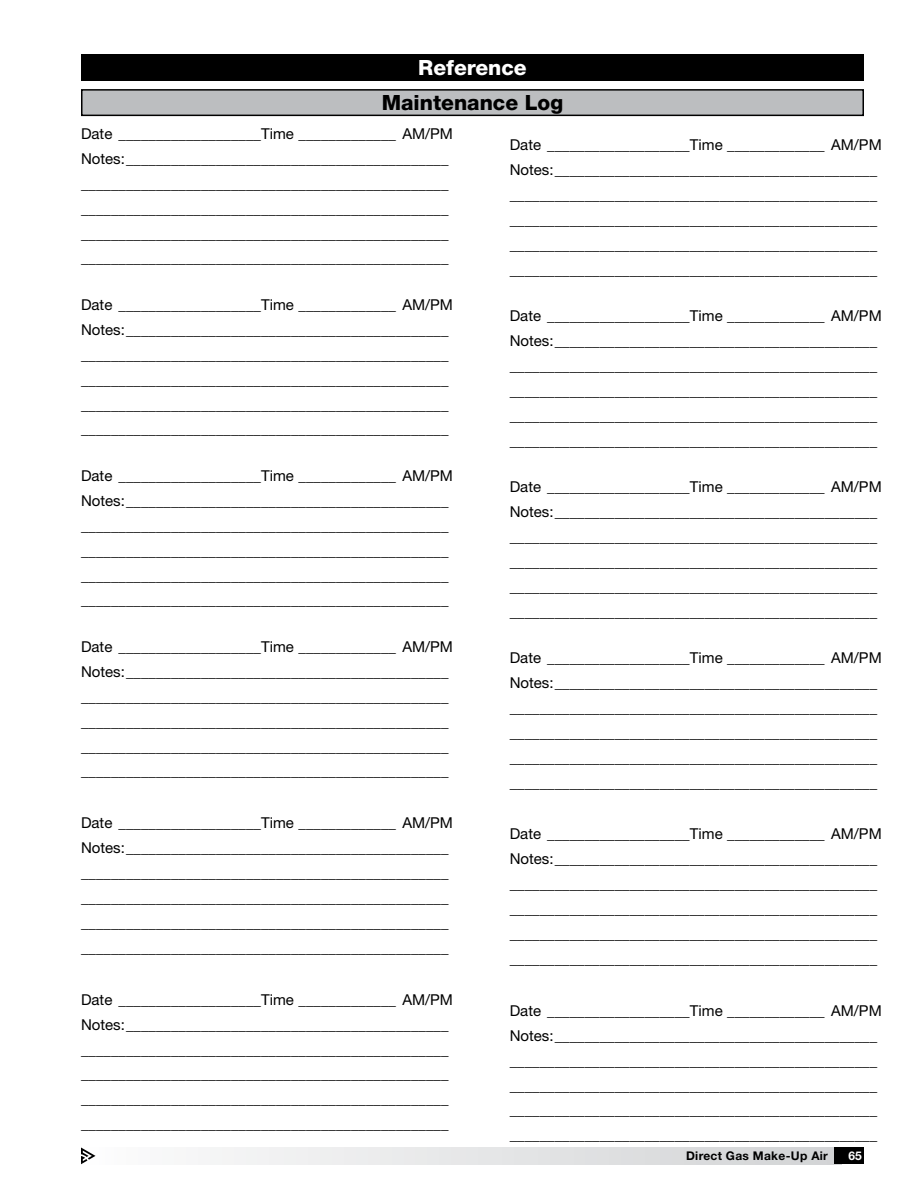
<style>
.page{position:relative;width:918px;height:1188px;background:#fff}
.page>*{position:absolute;margin:0;border:0;box-sizing:border-box;transform-origin:0 0}
.t1{font:800 21px "Helvetica Neue LT Std";color:#000}
.t2{font:800 21px "Helvetica Neue LT Std";color:#fff}
.t3{font:15px/24.9px "Helvetica Neue LT Std";color:#000}
.t4{font:700 12px "Helvetica Neue LT Std";letter-spacing:.025em;color:#000}
.t5{font:700 12px "Helvetica Neue LT Std";color:#fff}
</style>
<div class="page">
<div style="left:81px;top:1148px;width:760px;height:16px;background:linear-gradient(to right,#fcfcfd,#d1d3d4)"></div>
<div style="left:834px;top:1148px;width:30px;height:16px;background:#000"></div>
<svg style="left:81px;top:1148px;width:15px;height:16px"></svg>
<div style="left:82px;top:90px;width:781px;height:25px;background:#bcbec0"></div>
<div style="left:81px;top:89px;width:783px;height:27px;border:2px solid #000"></div>
<div style="left:81px;top:54px;width:783px;height:27px;background:#000"></div>
<h1 class="t2" style="left:418px;top:55px;width:110px">Reference</h1>
<h1 class="t1" style="left:382px;top:90px;width:183px">Maintenance Log</h1>
<p class="t3" style="left:81px;top:121px;width:374px">Date ___________________Time _____________ AM/PM Notes:___________________________________________ _________________________________________________ _________________________________________________ _________________________________________________ _________________________________________________</p>
<p class="t3" style="left:81px;top:292px;width:374px">Date ___________________Time _____________ AM/PM Notes:___________________________________________ _________________________________________________ _________________________________________________ _________________________________________________ _________________________________________________</p>
<p class="t3" style="left:81px;top:463px;width:374px">Date ___________________Time _____________ AM/PM Notes:___________________________________________ _________________________________________________ _________________________________________________ _________________________________________________ _________________________________________________</p>
<p class="t3" style="left:81px;top:634px;width:374px">Date ___________________Time _____________ AM/PM Notes:___________________________________________ _________________________________________________ _________________________________________________ _________________________________________________ _________________________________________________</p>
<p class="t3" style="left:81px;top:810px;width:374px">Date ___________________Time _____________ AM/PM Notes:___________________________________________ _________________________________________________ _________________________________________________ _________________________________________________ _________________________________________________</p>
<p class="t3" style="left:81px;top:987px;width:374px">Date ___________________Time _____________ AM/PM Notes:___________________________________________ _________________________________________________ _________________________________________________ _________________________________________________ _________________________________________________</p>
<p class="t3" style="left:510px;top:132px;width:373px">Date ___________________Time _____________ AM/PM Notes:___________________________________________ _________________________________________________ _________________________________________________ _________________________________________________ _________________________________________________</p>
<p class="t3" style="left:510px;top:303px;width:373px">Date ___________________Time _____________ AM/PM Notes:___________________________________________ _________________________________________________ _________________________________________________ _________________________________________________ _________________________________________________</p>
<p class="t3" style="left:510px;top:474px;width:373px">Date ___________________Time _____________ AM/PM Notes:___________________________________________ _________________________________________________ _________________________________________________ _________________________________________________ _________________________________________________</p>
<p class="t3" style="left:510px;top:645px;width:373px">Date ___________________Time _____________ AM/PM Notes:___________________________________________ _________________________________________________ _________________________________________________ _________________________________________________ _________________________________________________</p>
<p class="t3" style="left:510px;top:821px;width:373px">Date ___________________Time _____________ AM/PM Notes:___________________________________________ _________________________________________________ _________________________________________________ _________________________________________________ _________________________________________________</p>
<p class="t3" style="left:510px;top:998px;width:373px">Date ___________________Time _____________ AM/PM Notes:___________________________________________ _________________________________________________ _________________________________________________ _________________________________________________ _________________________________________________</p>
<p class="t4" style="left:686px;top:1148px;width:143px">Direct Gas Make-Up Air</p>
<p class="t5" style="left:849px;top:1148px;width:15px">65</p>
</div>
